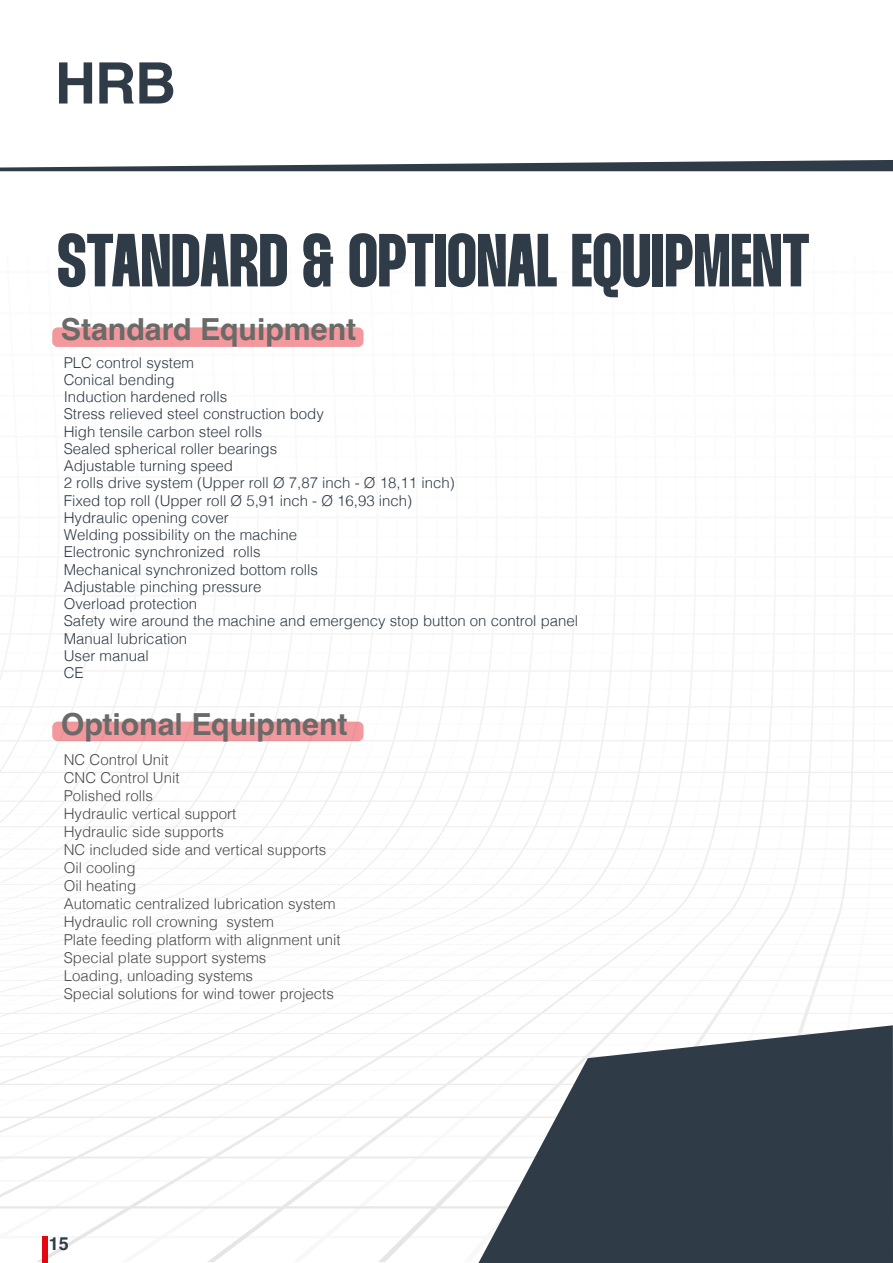
<style>
.page{position:relative;width:893px;height:1263px;background:#fff}
.page>*{position:absolute;margin:0;border:0;box-sizing:border-box;transform-origin:0 0}
.t1{font:75px "Thunder Bold LC";color:#2f3b47}
.t2{font:700 57.15px "Helvetica";color:#2f3b47}
.t3{font:700 30.45px "Helvetica";color:#6a6a69}
.t4{font:700 18px "Helvetica";color:#2f3b47}
.t5{font:300 15px/17.2px "Helvetica";color:#2f3b47}
.t6{font:300 15px/18px "Helvetica";color:#4a4a49}
</style>
<div class="page">
<div style="left:42px;top:1237px;width:6px;height:26px;background:#e30613"></div>
<svg style="left:0;top:160px;width:893px;height:11px"></svg>
<div style="left:52px;top:327px;width:312px;height:20px;background:#f3999e;border-radius:6px"></div>
<div style="left:52px;top:722px;width:312px;height:19px;background:#f3999e;border-radius:6px"></div>
<svg style="left:478px;top:1025px;width:415px;height:238px;fill:#2f3b47"></svg>
<h2 class="t2" style="left:55px;top:49px;width:123px">HRB</h2>
<h1 class="t1" style="left:57px;top:219px;width:754px">STANDARD &amp; OPTIONAL EQUIPMENT</h1>
<h3 class="t3" style="left:61px;top:311px;width:297px">Standard Equipment</h3>
<p class="t5" style="left:64px;top:353px;width:516px">PLC control system<br>Conical bending<br>Induction hardened rolls<br>Stress relieved steel construction body<br>High tensile carbon steel rolls<br>Sealed spherical roller bearings<br>Adjustable turning speed<br>2 rolls drive system (Upper roll Ø 7,87 inch - Ø 18,11 inch)<br>Fixed top roll (Upper roll Ø 5,91 inch - Ø 16,93 inch)<br>Hydraulic opening cover<br>Welding possibility on the machine<br>Electronic synchronized rolls<br>Mechanical synchronized bottom rolls<br>Adjustable pinching pressure<br>Overload protection<br>Safety wire around the machine and emergency stop button on control panel<br>Manual lubrication<br>User manual<br>CE</p>
<h3 class="t3" style="left:61px;top:705px;width:288px">Optional Equipment</h3>
<p class="t6" style="left:64px;top:750px;width:278px">NC Control Unit<br>CNC Control Unit<br>Polished rolls<br>Hydraulic vertical support<br>Hydraulic side supports<br>NC included side and vertical supports<br>Oil cooling<br>Oil heating<br>Automatic centralized lubrication system<br>Hydraulic roll crowning system<br>Plate feeding platform with alignment unit<br>Special plate support systems<br>Loading, unloading systems<br>Special solutions for wind tower projects</p>
<p class="t4" style="left:49px;top:1232px;width:22px">15</p>
</div>
